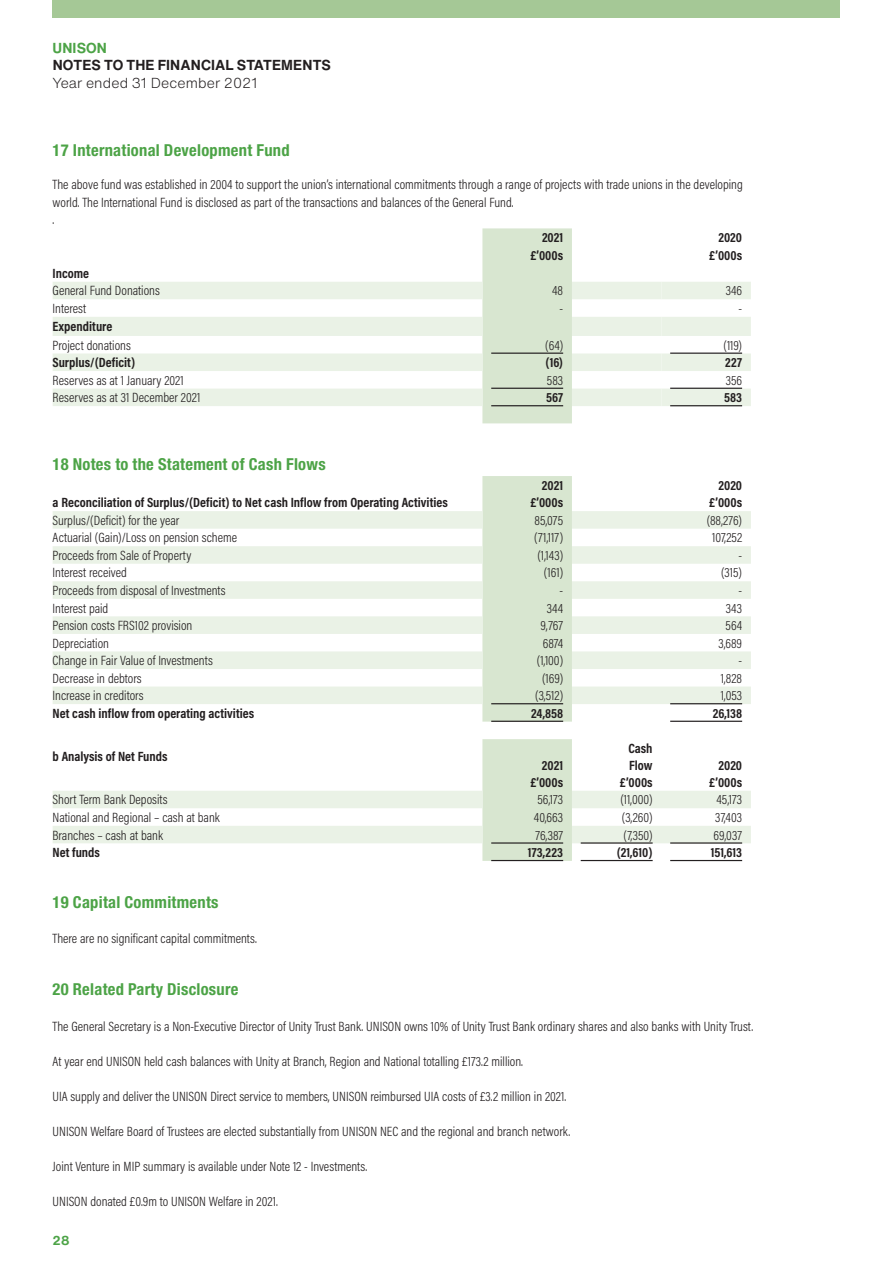
<style>
.page{position:relative;width:893px;height:1263px;background:#fff}
.page>*{position:absolute;margin:0;border:0;box-sizing:border-box;transform-origin:0 0}
.t1{font:700 condensed 16.5px "Helvetica Neue";letter-spacing:.015em;color:#4ca346}
.t2{font:700 14.25px "Helvetica Now Text";letter-spacing:.01em;color:#231f20}
.t3{font:300 14.25px "Helvetica Now Text";letter-spacing:.01em;color:#231f20}
.t4{font:700 14.25px "Helvetica Now Text";letter-spacing:.01em;color:#4ca346}
.t5{font:300 13.5px/17.5px "Acumin Pro Cond";color:#231f20}
.t6{font:700 13.5px "Acumin Pro Cond";color:#231f20}
.t7{font:700 12.75px "Helvetica Now Text";color:#4ca346}
</style>
<div class="page">
<div style="left:53px;top:0;width:787px;height:18px;background:#a5c896"></div>
<div style="left:482px;top:228px;width:90px;height:195px;background:#d8e6d0"></div>
<svg style="left:53px;top:282px;width:608px;height:124px;fill:#eaf2e6"></svg>
<svg style="left:661px;top:282px;width:90px;height:124px"></svg>
<hr style="left:491px;top:353px;width:72px;height:1px;background:#231f20">
<hr style="left:670px;top:353px;width:72px;height:1px;background:#231f20">
<hr style="left:491px;top:388px;width:72px;height:1px;background:#231f20">
<hr style="left:491px;top:405px;width:72px;height:1px;background:#231f20">
<hr style="left:670px;top:388px;width:72px;height:1px;background:#231f20">
<hr style="left:670px;top:405px;width:72px;height:1px;background:#231f20">
<div style="left:482px;top:476px;width:90px;height:385px;background:#d8e6d0"></div>
<svg style="left:53px;top:511px;width:698px;height:332px"></svg>
<hr style="left:491px;top:703px;width:72px;height:1px;background:#231f20">
<hr style="left:491px;top:721px;width:72px;height:1px;background:#231f20">
<hr style="left:670px;top:703px;width:72px;height:1px;background:#231f20">
<hr style="left:670px;top:721px;width:72px;height:1px;background:#231f20">
<hr style="left:491px;top:842px;width:72px;height:2px;background:#231f20">
<hr style="left:491px;top:860px;width:72px;height:1px;background:#231f20">
<hr style="left:581px;top:842px;width:72px;height:2px;background:#231f20">
<hr style="left:581px;top:860px;width:72px;height:1px;background:#231f20">
<hr style="left:670px;top:842px;width:72px;height:2px;background:#231f20">
<hr style="left:670px;top:860px;width:72px;height:1px;background:#231f20">
<p class="t4" style="left:53px;top:37px;width:56px">UNISON</p>
<p class="t2" style="left:53px;top:54px;width:280px">NOTES TO THE FINANCIAL STATEMENTS</p>
<p class="t3" style="left:53px;top:72px;width:207px">Year ended 31 December 2021</p>
<p class="t1" style="left:53px;top:140px;width:239px">17 International Development Fund</p>
<p class="t5" style="left:53px;top:176px;width:692px">The above fund was established in 2004 to support the union’s international commitments through a range of projects with trade unions in the developing world. The International Fund is disclosed as part of the transactions and balances of the General Fund.<br>.</p>
<p class="t6" style="left:542px;top:229px;width:23px">2021</p>
<p class="t6" style="left:718px;top:229px;width:25px">2020</p>
<p class="t6" style="left:530px;top:246px;width:34px">£’000s</p>
<p class="t6" style="left:709px;top:246px;width:34px">£’000s</p>
<p class="t6" style="left:53px;top:264px;width:38px">Income</p>
<p class="t5" style="left:53px;top:282px;width:109px">General Fund Donations</p>
<p class="t5" style="left:552px;top:282px;width:13px">48</p>
<p class="t5" style="left:726px;top:282px;width:18px">346</p>
<p class="t5" style="left:53px;top:299px;width:35px">Interest</p>
<p class="t5" style="left:559px;top:299px;width:5px">-</p>
<p class="t5" style="left:738px;top:299px;width:5px">-</p>
<p class="t6" style="left:53px;top:318px;width:61px">Expenditure</p>
<p class="t5" style="left:53px;top:336px;width:80px">Project donations</p>
<p class="t5" style="left:545px;top:336px;width:19px">(64)</p>
<p class="t5" style="left:723px;top:336px;width:20px">(119)</p>
<p class="t6" style="left:53px;top:354px;width:84px">Surplus/(Deficit)</p>
<p class="t6" style="left:546px;top:354px;width:19px">(16)</p>
<p class="t6" style="left:725px;top:354px;width:18px">227</p>
<p class="t5" style="left:53px;top:371px;width:133px">Reserves as at 1 January 2021</p>
<p class="t5" style="left:547px;top:371px;width:18px">583</p>
<p class="t5" style="left:726px;top:371px;width:18px">356</p>
<p class="t5" style="left:53px;top:389px;width:149px">Reserves as at 31 December 2021</p>
<p class="t6" style="left:546px;top:389px;width:19px">567</p>
<p class="t6" style="left:724px;top:389px;width:19px">583</p>
<p class="t1" style="left:53px;top:454px;width:275px">18 Notes to the Statement of Cash Flows</p>
<p class="t6" style="left:542px;top:476px;width:23px">2021</p>
<p class="t6" style="left:718px;top:476px;width:25px">2020</p>
<p class="t6" style="left:53px;top:494px;width:397px">a Reconciliation of Surplus/(Deficit) to Net cash Inflow from Operating Activities</p>
<p class="t6" style="left:530px;top:494px;width:34px">£’000s</p>
<p class="t6" style="left:709px;top:494px;width:34px">£’000s</p>
<p class="t5" style="left:53px;top:511px;width:128px">Surplus/(Deficit) for the year</p>
<p class="t5" style="left:534px;top:511px;width:30px">85,075</p>
<p class="t5" style="left:707px;top:511px;width:37px">(88,276)</p>
<p class="t5" style="left:53px;top:529px;width:186px">Actuarial (Gain)/Loss on pension scheme</p>
<p class="t5" style="left:534px;top:529px;width:31px">(71,117)</p>
<p class="t5" style="left:712px;top:529px;width:31px">107,252</p>
<p class="t5" style="left:53px;top:546px;width:140px">Proceeds from Sale of Property</p>
<p class="t5" style="left:537px;top:546px;width:27px">(1,143)</p>
<p class="t5" style="left:738px;top:546px;width:5px">-</p>
<p class="t5" style="left:53px;top:564px;width:76px">Interest received</p>
<p class="t5" style="left:544px;top:564px;width:21px">(161)</p>
<p class="t5" style="left:721px;top:564px;width:23px">(315)</p>
<p class="t5" style="left:53px;top:581px;width:175px">Proceeds from disposal of Investments</p>
<p class="t5" style="left:559px;top:581px;width:5px">-</p>
<p class="t5" style="left:738px;top:581px;width:5px">-</p>
<p class="t5" style="left:53px;top:599px;width:57px">Interest paid</p>
<p class="t5" style="left:547px;top:599px;width:18px">344</p>
<p class="t5" style="left:726px;top:599px;width:18px">343</p>
<p class="t5" style="left:53px;top:616px;width:141px">Pension costs FRS102 provision</p>
<p class="t5" style="left:541px;top:616px;width:24px">9,767</p>
<p class="t5" style="left:726px;top:616px;width:18px">564</p>
<p class="t5" style="left:53px;top:634px;width:58px">Depreciation</p>
<p class="t5" style="left:543px;top:634px;width:22px">6874</p>
<p class="t5" style="left:719px;top:634px;width:25px">3,689</p>
<p class="t5" style="left:53px;top:651px;width:162px">Change in Fair Value of Investments</p>
<p class="t5" style="left:537px;top:651px;width:28px">(1,100)</p>
<p class="t5" style="left:738px;top:651px;width:5px">-</p>
<p class="t5" style="left:53px;top:669px;width:91px">Decrease in debtors</p>
<p class="t5" style="left:542px;top:669px;width:23px">(169)</p>
<p class="t5" style="left:721px;top:669px;width:23px">1,828</p>
<p class="t5" style="left:53px;top:687px;width:93px">Increase in creditors</p>
<p class="t5" style="left:535px;top:687px;width:29px">(3,512)</p>
<p class="t5" style="left:721px;top:687px;width:23px">1,053</p>
<p class="t6" style="left:53px;top:704px;width:203px">Net cash inflow from operating activities</p>
<p class="t6" style="left:531px;top:704px;width:34px">24,858</p>
<p class="t6" style="left:713px;top:704px;width:31px">26,138</p>
<p class="t6" style="left:53px;top:747px;width:116px">b Analysis of Net Funds</p>
<p class="t6" style="left:628px;top:739px;width:26px">Cash</p>
<p class="t6" style="left:542px;top:756px;width:23px">2021</p>
<p class="t6" style="left:629px;top:756px;width:25px">Flow</p>
<p class="t6" style="left:718px;top:756px;width:25px">2020</p>
<p class="t6" style="left:530px;top:773px;width:34px">£’000s</p>
<p class="t6" style="left:620px;top:773px;width:34px">£’000s</p>
<p class="t6" style="left:709px;top:773px;width:34px">£’000s</p>
<p class="t5" style="left:53px;top:791px;width:117px">Short Term Bank Deposits</p>
<p class="t5" style="left:537px;top:791px;width:27px">56,173</p>
<p class="t5" style="left:620px;top:791px;width:34px">(11,000)</p>
<p class="t5" style="left:716px;top:791px;width:27px">45,173</p>
<p class="t5" style="left:53px;top:808px;width:169px">National and Regional – cash at bank</p>
<p class="t5" style="left:534px;top:808px;width:31px">40,663</p>
<p class="t5" style="left:622px;top:808px;width:32px">(3,260)</p>
<p class="t5" style="left:715px;top:808px;width:28px">37,403</p>
<p class="t5" style="left:53px;top:826px;width:112px">Branches – cash at bank</p>
<p class="t5" style="left:535px;top:826px;width:29px">76,387</p>
<p class="t5" style="left:623px;top:826px;width:31px">(7,350)</p>
<p class="t5" style="left:713px;top:826px;width:30px">69,037</p>
<p class="t6" style="left:53px;top:843px;width:49px">Net funds</p>
<p class="t6" style="left:528px;top:843px;width:37px">173,223</p>
<p class="t6" style="left:617px;top:843px;width:37px">(21,610)</p>
<p class="t6" style="left:711px;top:843px;width:33px">151,613</p>
<p class="t1" style="left:53px;top:892px;width:167px">19 Capital Commitments</p>
<p class="t5" style="left:53px;top:929px;width:206px">There are no significant capital commitments.</p>
<p class="t1" style="left:53px;top:979px;width:187px">20 Related Party Disclosure</p>
<p class="t5" style="left:53px;top:1017px;width:702px">The General Secretary is a Non-Executive Director of Unity Trust Bank. UNISON owns 10% of Unity Trust Bank ordinary shares and also banks with Unity Trust.</p>
<p class="t5" style="left:53px;top:1052px;width:472px">At year end UNISON held cash balances with Unity at Branch, Region and National totalling £173.2 million.</p>
<p class="t5" style="left:53px;top:1087px;width:515px">UIA supply and deliver the UNISON Direct service to members, UNISON reimbursed UIA costs of £3.2 million in 2021.</p>
<p class="t5" style="left:53px;top:1122px;width:519px">UNISON Welfare Board of Trustees are elected substantially from UNISON NEC and the regional and branch network.</p>
<p class="t5" style="left:53px;top:1157px;width:316px">Joint Venture in MIP summary is available under Note 12 - Investments.</p>
<p class="t5" style="left:53px;top:1192px;width:227px">UNISON donated £0.9m to UNISON Welfare in 2021.</p>
<p class="t7" style="left:53px;top:1231px;width:18px">28</p>
</div>
